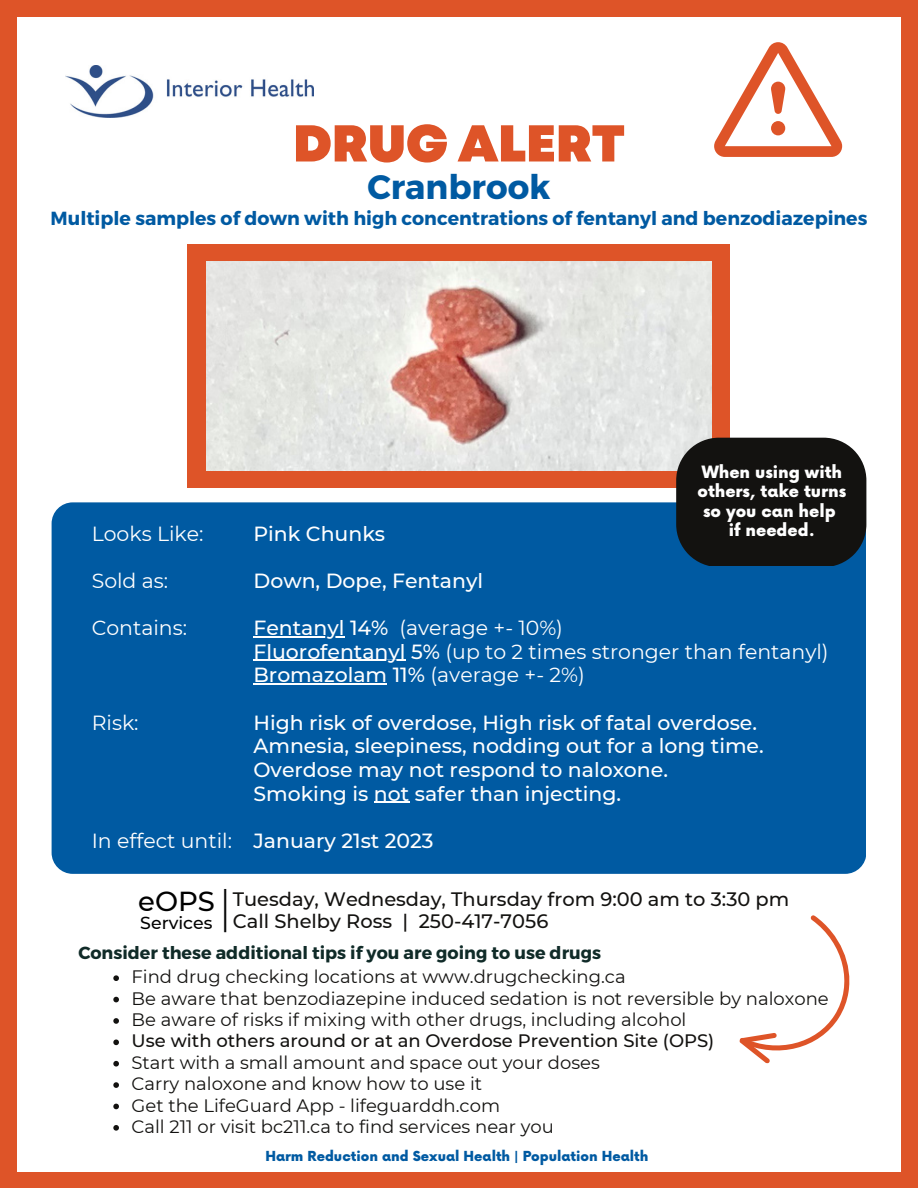
<style>
.page{position:relative;width:918px;height:1188px;background:#de5428}
.page>*{position:absolute;margin:0;border:0;box-sizing:border-box;transform-origin:0 0}
.t1{font:900 51.75px "Mont";color:#de5428}
.t2{font:300 48px "Now";color:#000}
.t3{font:700 33.9px "Montserrat";color:#005aa2}
.t4{font:500 27.45px "Montserrat";color:#000}
.t5{font:500 20.4px/23.7px "Montserrat";color:#fff}
.t6{font:20.4px/23.7px "Montserrat";color:#fff}
.t7{font:500 19.35px/22.4px "Montserrat";color:#131210}
.t8{font:700 18.9px "Montserrat";color:#005aa2}
.t9{font:18px/21.3px "Montserrat";color:#131210}
.t10{font:500 18px "Montserrat";color:#131210}
.t11{font:700 17.55px "Montserrat";color:#102b28}
.t12{font:500 17.4px "Montserrat";color:#000}
.t13{font:900 16.5px/19.4px "Now";color:#fff;text-align:center}
.t14{font:900 13.5px "Now";color:#005aa2}
.s1{font-weight:500}
</style>
<div class="page">
<div style="left:18px;top:17px;width:882px;height:1154px;background:#fff"></div>
<svg style="left:714px;top:42px;width:128px;height:115px"></svg>
<img style="left:66px;top:66px;width:247px;height:52px">
<div style="left:187px;top:245px;width:543px;height:243px;background:#de5428"></div>
<div style="left:52px;top:502px;width:814px;height:372px;background:#005aa2;border-radius:21px"></div>
<svg style="left:254px;top:636px;width:12px;height:1px"></svg>
<hr style="left:266px;top:636px;width:79px;height:1px;background:#fff">
<hr style="left:254px;top:660px;width:152px;height:1px;background:#fff">
<hr style="left:254px;top:684px;width:133px;height:1px;background:#fff">
<hr style="left:374px;top:802px;width:35px;height:1px;background:#fff">
<svg style="left:739px;top:915px;width:111px;height:149px"></svg>
<img style="left:206px;top:261px;width:505px;height:210px">
<div style="left:676px;top:438px;width:190px;height:128px;background:#131210"></div>
<svg style="left:113px;top:975px;width:6px;height:6px"></svg>
<svg style="left:113px;top:997px;width:6px;height:5px"></svg>
<svg style="left:113px;top:1018px;width:6px;height:6px"></svg>
<svg style="left:113px;top:1040px;width:6px;height:5px"></svg>
<svg style="left:113px;top:1061px;width:6px;height:6px"></svg>
<svg style="left:113px;top:1082px;width:6px;height:6px"></svg>
<svg style="left:113px;top:1104px;width:6px;height:5px"></svg>
<svg style="left:113px;top:1125px;width:6px;height:6px"></svg>
<h1 class="t1" style="left:293px;top:124px;width:333px">DRUG ALERT</h1>
<h3 class="t3" style="left:367px;top:165px;width:185px">Cranbrook</h3>
<p class="t8" style="left:51px;top:206px;width:818px">Multiple samples of down with high concentrations of fentanyl and benzodiazepines</p>
<p class="t6" style="left:92px;top:521px;width:113px">Looks Like:</p>
<p class="t6" style="left:92px;top:569px;width:78px">Sold as:</p>
<p class="t6" style="left:92px;top:616px;width:97px">Contains:</p>
<p class="t6" style="left:92px;top:710px;width:48px">Risk:</p>
<p class="t6" style="left:92px;top:829px;width:142px">In effect until:</p>
<p class="t13" style="left:698px;top:464px;width:150px">When using with others, take turns so you can help<br>if needed.</p>
<p class="t5" style="left:254px;top:521px;width:133px">Pink Chunks</p>
<p class="t5" style="left:254px;top:569px;width:231px">Down, Dope, Fentanyl</p>
<p class="t6" style="left:254px;top:616px;width:577px"><span class="s1">Fentanyl 14%</span> (average +- 10%)<br><span class="s1">Fluorofentanyl 5%</span> (up to 2 times stronger than fentanyl)<br><span class="s1">Bromazolam 11%</span> (average +- 2%)</p>
<p class="t5" style="left:254px;top:710px;width:512px">High risk of overdose, High risk of fatal overdose.<br>Amnesia, sleepiness, nodding out for a long time.<br>Overdose may not respond to naloxone.<br>Smoking is not safer than injecting.</p>
<p class="t5" style="left:254px;top:829px;width:182px">January 21st 2023</p>
<h3 class="t4" style="left:138px;top:884px;width:78px">eOPS</h3>
<p class="t12" style="left:140px;top:912px;width:74px">Services</p>
<h2 class="t2" style="left:218px;top:881px;width:16px">|</h2>
<p class="t7" style="left:233px;top:887px;width:558px">Tuesday, Wednesday, Thursday from 9:00 am to 3:30 pm<br>Call Shelby Ross | 250-417-7056</p>
<p class="t11" style="left:78px;top:941px;width:524px">Consider these additional tips if you are going to use drugs</p>
<p class="t9" style="left:132px;top:966px;width:699px">Find drug checking locations at www.drugchecking.ca<br>Be aware that benzodiazepine induced sedation is not reversible by naloxone<br>Be aware of risks if mixing with other drugs, including alcohol</p>
<p class="t10" style="left:132px;top:1030px;width:584px">Use with others around or at an Overdose Prevention Site (OPS)</p>
<p class="t9" style="left:132px;top:1052px;width:470px">Start with a small amount and space out your doses Carry naloxone and know how to use it<br>Get the LifeGuard App - lifeguarddh.com<br>Call 211 or visit bc211.ca to find services near you</p>
<p class="t14" style="left:265px;top:1149px;width:384px">Harm Reduction and Sexual Health | Population Health</p>
</div>
